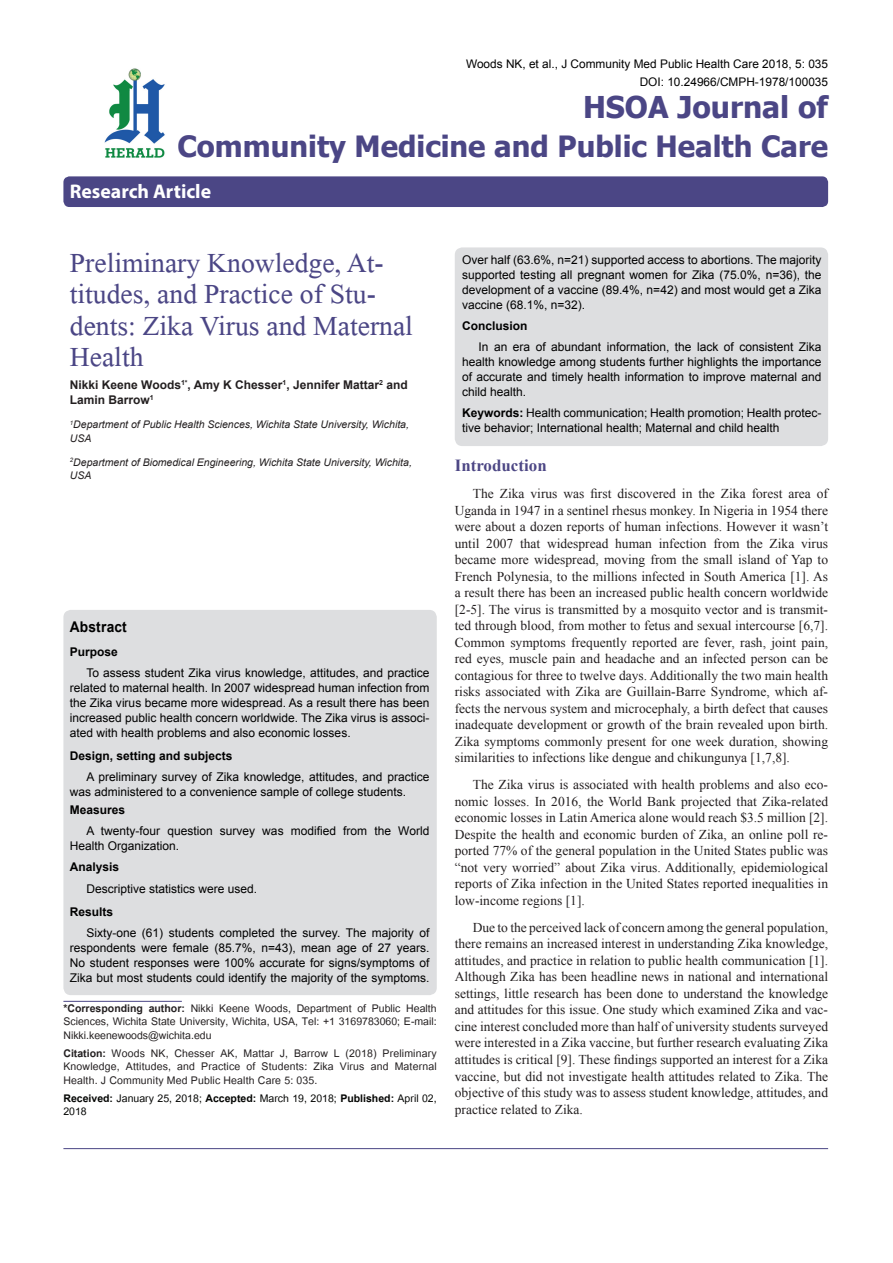
<style>
.page{position:relative;width:893px;height:1263px;background:#fff}
.page>*{position:absolute;margin:0;border:0;box-sizing:border-box;transform-origin:0 0}
.t1{font:41.25px/31.5px "Microsoft Himalaya";color:#4b4685}
.Journal_Name{font:700 30px "Tahoma";color:#4b4685}
.Journal_Name-2{font:700 29.25px "Tahoma";color:#4b4685}
.Atricle_Type{font:700 19.8px "Myriad Hebrew";color:#fff}
.Headdings{font:700 16.95px "Times New Roman";color:#4d4785}
.Abstract{font:700 14.85px "Arial";letter-spacing:.015em;color:#000;scale:.93 1}
.t2{font:14.7px/13.5px "Utsaah";letter-spacing:.005em;color:#231f20;text-align:justify}
.t3{font:14.7px/13.5px "Utsaah";color:#040503}
.Text{font:13.5px/16.5px "Times New Roman";color:#231f20;text-align:justify}
.Abstract_Text{font:12px/15px "Arial";color:#000;text-align:justify}
.Abstract_Text-2{font:700 12px "Arial";color:#000}
.Authors{font:700 12px/15px "Arial";color:#231f20}
.Author_Citation{font:11.85px "Arial";color:#000}
.Affiliation{font:italic 10.5px/13.5px "Arial";color:#231f20}
.s1{font-weight:700}
</style>
<div class="page">
<div style="left:63px;top:176px;width:765px;height:31px;background:#4b4685;border-radius:6px"></div>
<hr style="left:63px;top:1001px;width:119px;height:1px;background:#4b4685">
<img style="left:104px;top:68px;width:61px;height:90px">
<hr style="left:63px;top:1148px;width:765px;height:1px;background:#4b4685">
<div style="left:63px;top:610px;width:374px;height:385px;background:#dddee0;border-radius:7px"></div>
<div style="left:455px;top:247px;width:373px;height:199px;background:#dddee0;border-radius:7px"></div>
<p class="Author_Citation" style="left:466px;top:56px;width:364px">Woods NK, et al., J Community Med Public Health Care 2018, 5: 035</p>
<p class="Author_Citation" style="left:640px;top:74px;width:190px">DOI: 10.24966/CMPH-1978/100035</p>
<p class="Journal_Name" style="left:583px;top:86px;width:247px">HSOA Journal of</p>
<p class="Journal_Name-2" style="left:177px;top:126px;width:652px">Community Medicine and Public Health Care</p>
<p class="Atricle_Type" style="left:70px;top:180px;width:143px">Research Article</p>
<p class="t1" style="left:70px;top:242px;width:345px">Preliminary Knowledge, At&shy;titudes, and Practice of Stu&shy;dents: Zika Virus and Maternal<br>Health</p>
<p class="Authors" style="left:70px;top:378px;width:339px">Nikki Keene Woods<sup>1*</sup>, Amy K Chesser<sup>1</sup>, Jennifer Mattar<sup>2</sup> and<br>Lamin Barrow<sup>1</sup></p>
<p class="Affiliation" style="left:70px;top:418px;width:341px"><sup>1</sup>Department of Public Health Sciences, Wichita State University, Wichita,<br>USA</p>
<p class="Affiliation" style="left:70px;top:455px;width:344px"><sup>2</sup>Department of Biomedical Engineering, Wichita State University, Wichita,<br>USA</p>
<p class="Abstract" style="left:70px;top:617px;width:63px">Abstract</p>
<p class="Abstract_Text-2" style="left:70px;top:644px;width:50px">Purpose</p>
<p class="Abstract_Text" style="left:70px;top:666px;width:361px;text-indent:16px">To assess student Zika virus knowledge, attitudes, and practice related to maternal health. In 2007 widespread human infection from the Zika virus became more widespread. As a result there has been increased public health concern worldwide. The Zika virus is associ&shy;ated with health problems and also economic losses.</p>
<p class="Abstract_Text-2" style="left:70px;top:748px;width:164px">Design, setting and subjects</p>
<p class="Abstract_Text" style="left:70px;top:769px;width:361px;text-indent:16px">A preliminary survey of Zika knowledge, attitudes, and practice was administered to a convenience sample of college students.</p>
<p class="Abstract_Text-2" style="left:70px;top:802px;width:57px">Measures</p>
<p class="Abstract_Text" style="left:70px;top:823px;width:361px;text-indent:16px">A twenty-four question survey was modified from the World<br>Health Organization.</p>
<p class="Abstract_Text-2" style="left:70px;top:859px;width:51px">Analysis</p>
<p class="Abstract_Text" style="left:86px;top:882px;width:172px">Descriptive statistics were used.</p>
<p class="Abstract_Text-2" style="left:70px;top:904px;width:45px">Results</p>
<p class="Abstract_Text" style="left:70px;top:925px;width:361px;text-indent:16px">Sixty-one (61) students completed the survey. The majority of respondents were female (85.7%, n=43), mean age of 27 years.<br>No student responses were 100% accurate for signs/symptoms of Zika but most students could identify the majority of the symptoms.</p>
<p class="t2" style="left:63px;top:1002px;width:375px"><span class="s1">*Corresponding author:</span> Nikki Keene Woods, Department of Public Health Sciences, Wichita State University, Wichita, USA, Tel: +1 3169783060; E-mail:<br>Nikki.keenewoods@wichita.edu</p>
<p class="t2" style="left:63px;top:1047px;width:375px"><span class="s1">Citation:</span> Woods NK, Chesser AK, Mattar J, Barrow L (2018) Preliminary Knowledge, Attitudes, and Practice of Students: Zika Virus and Maternal Health. J Community Med Public Health Care 5: 035.</p>
<p class="t3" style="left:63px;top:1092px;width:375px"><span class="s1">Received:</span> January 25, 2018; <span class="s1">Accepted:</span> March 19, 2018; <span class="s1">Published:</span> April 02,<br>2018</p>
<p class="Abstract_Text" style="left:462px;top:252px;width:361px">Over half (63.6%, n=21) supported access to abortions. The majority supported testing all pregnant women for Zika (75.0%, n=36), the development of a vaccine (89.4%, n=42) and most would get a Zika vaccine (68.1%, n=32).</p>
<p class="Abstract_Text-2" style="left:462px;top:318px;width:67px">Conclusion</p>
<p class="Abstract_Text" style="left:462px;top:339px;width:361px;text-indent:16px">In an era of abundant information, the lack of consistent Zika health knowledge among students further highlights the importance of accurate and timely health information to improve maternal and child health.</p>
<p class="Abstract_Text" style="left:462px;top:405px;width:361px"><span class="s1">Keywords:</span> Health communication; Health promotion; Health protec&shy;tive behavior; International health; Maternal and child health</p>
<p class="Headdings" style="left:455px;top:454px;width:93px">Introduction</p>
<p class="Text" style="left:455px;top:485px;width:375px;text-indent:18px">The Zika virus was first discovered in the Zika forest area of Uganda in 1947 in a sentinel rhesus monkey. In Nigeria in 1954 there were about a dozen reports of human infections. However it wasn’t until 2007 that widespread human infection from the Zika virus became more widespread, moving from the small island of Yap to French Polynesia, to the millions infected in South America [1]. As a result there has been an increased public health concern worldwide [2-5]. The virus is transmitted by a mosquito vector and is transmit&shy;ted through blood, from mother to fetus and sexual intercourse [6,7].<br>Common symptoms frequently reported are fever, rash, joint pain, red eyes, muscle pain and headache and an infected person can be contagious for three to twelve days. Additionally the two main health risks associated with Zika are Guillain-Barre Syndrome, which af&shy;fects the nervous system and microcephaly, a birth defect that causes inadequate development or growth of the brain revealed upon birth.<br>Zika symptoms commonly present for one week duration, showing similarities to infections like dengue and chikungunya [1,7,8].</p>
<p class="Text" style="left:455px;top:776px;width:375px;text-indent:18px">The Zika virus is associated with health problems and also eco&shy;nomic losses. In 2016, the World Bank projected that Zika-related economic losses in Latin America alone would reach $3.5 million [2].<br>Despite the health and economic burden of Zika, an online poll re&shy;ported 77% of the general population in the United States public was “not very worried” about Zika virus. Additionally, epidemiological reports of Zika infection in the United States reported inequalities in low-income regions [1].</p>
<p class="Text" style="left:455px;top:919px;width:375px;text-indent:18px">Due to the perceived lack of concern among the general population, there remains an increased interest in understanding Zika knowledge, attitudes, and practice in relation to public health communication [1].<br>Although Zika has been headline news in national and international settings, little research has been done to understand the knowledge and attitudes for this issue. One study which examined Zika and vac&shy;cine interest concluded more than half of university students surveyed were interested in a Zika vaccine, but further research evaluating Zika attitudes is critical [9]. These findings supported an interest for a Zika vaccine, but did not investigate health attitudes related to Zika. The objective of this study was to assess student knowledge, attitudes, and practice related to Zika.</p>
</div>
